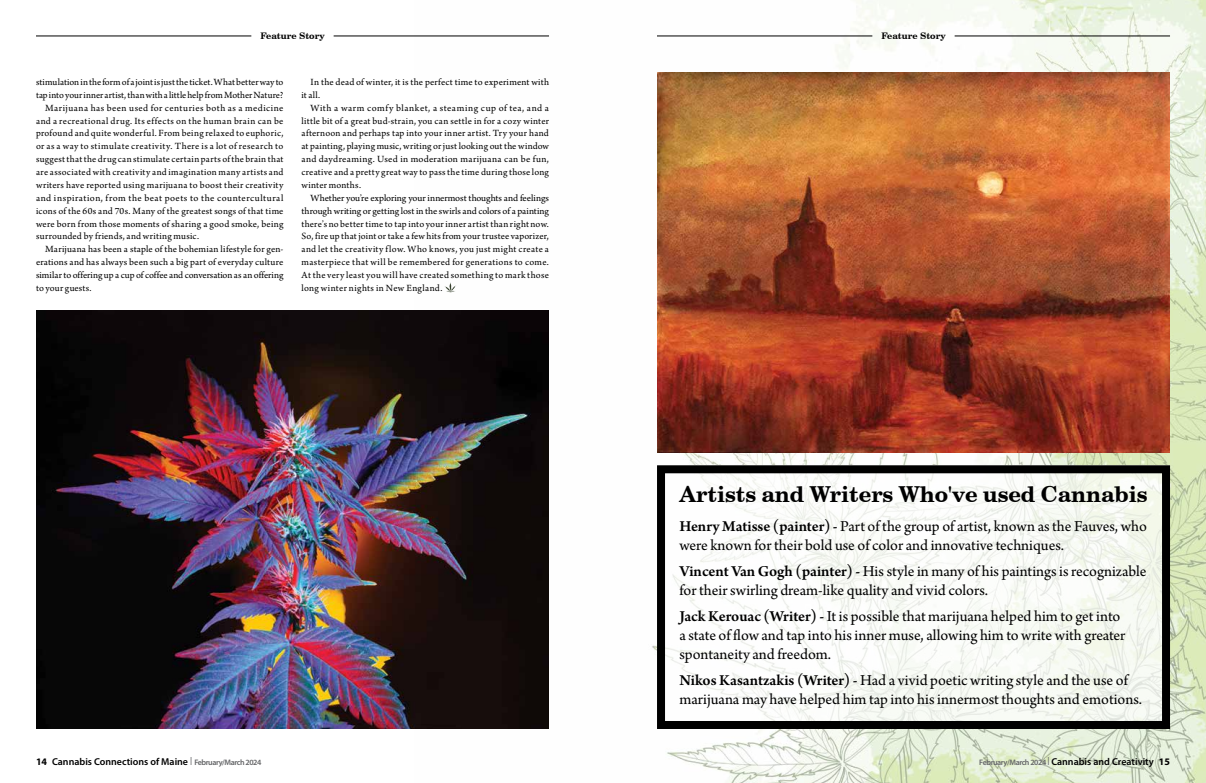
<style>
.page{position:relative;width:1206px;height:783px;background:#fff}
.page>*{position:absolute;margin:0;border:0;box-sizing:border-box;transform-origin:0 0}
.t1{font:700 22px "Century Schoolbook BT";color:#000}
.t2{font:16px/19px "Arno Pro";color:#000}
.t3{font:10px/12.9px "Arno Pro";letter-spacing:.025em;color:#000;text-align:justify}
.t4{font:10px "Arno Pro";letter-spacing:.045em;color:#000}
.t5{font:600 10px "Myriad Pro";color:#000}
.t6{font:10px "Arno Pro";color:#000}
.t7{font:10px "Arno Pro";letter-spacing:.005em;color:#000}
.t8{font:10px "Arno Pro";letter-spacing:-.005em;color:#000}
.t9{font:700 9px "Century Schoolbook BT";color:#000}
.s1{font-weight:700}
.s2{font-size:8px;color:#636466}
.s3{font-weight:600}
</style>
<div class="page">
<img style="left:414px;top:0;width:792px;height:783px">
<hr style="left:334px;top:35px;width:215px;height:1px;background:#000">
<hr style="left:36px;top:35px;width:215px;height:1px;background:#000">
<hr style="left:955px;top:35px;width:215px;height:1px;background:#000">
<hr style="left:657px;top:35px;width:215px;height:1px;background:#000">
<svg style="left:444px;top:282px;width:6px;height:9px"></svg>
<img style="left:36px;top:310px;width:513px;height:419px">
<img style="left:657px;top:72px;width:513px;height:381px">
<div style="left:657px;top:465px;width:513px;height:264px;background:#fff"></div>
<div style="left:657px;top:465px;width:513px;height:264px;border:8px solid #000"></div>
<p class="t9" style="left:260px;top:30px;width:66px">Feature Story</p>
<p class="t6" style="left:36px;top:76px;width:249px">stimulation in the form of a joint is just the ticket. What better way to</p>
<p class="t7" style="left:36px;top:89px;width:249px">tap into your inner artist, than with a little help from Mother Nature?</p>
<p class="t4" style="left:45px;top:102px;width:240px">Marijuana has been used for centuries both as a medicine</p>
<p class="t4" style="left:36px;top:115px;width:249px">and a recreational drug. Its effects on the human brain can be</p>
<p class="t3" style="left:36px;top:127px;width:249px">profound and quite wonderful. From being relaxed to euphoric,</p>
<p class="t3" style="left:36px;top:140px;width:249px">or as a way to stimulate creativity. There is a lot of research to</p>
<p class="t3" style="left:36px;top:153px;width:249px">suggest that the drug can stimulate certain parts of the brain that</p>
<p class="t3" style="left:36px;top:166px;width:249px">are associated with creativity and imagination many artists and</p>
<p class="t3" style="left:36px;top:179px;width:249px">writers have reported using marijuana to boost their creativity</p>
<p class="t4" style="left:36px;top:192px;width:249px">and inspiration, from the beat poets to the countercultural</p>
<p class="t3" style="left:36px;top:205px;width:249px">icons of the 60s and 70s. Many of the greatest songs of that time</p>
<p class="t3" style="left:36px;top:218px;width:249px">were born from those moments of sharing a good smoke, being</p>
<p class="t3" style="left:36px;top:231px;width:165px">surrounded by friends, and writing music.</p>
<p class="t3" style="left:45px;top:243px;width:240px">Marijuana has been a staple of the bohemian lifestyle for gen-</p>
<p class="t3" style="left:36px;top:256px;width:249px">erations and has always been such a big part of everyday culture</p>
<p class="t8" style="left:36px;top:269px;width:249px">similar to offering up a cup of coffee and conversation as an offering</p>
<p class="t3" style="left:36px;top:282px;width:57px">to your guests.</p>
<p class="t3" style="left:302px;top:76px;width:249px;text-indent:9px">In the dead of winter, it is the perfect time to experiment with it all.</p>
<p class="t3" style="left:302px;top:102px;width:249px;text-indent:9px">With a warm comfy blanket, a steaming cup of tea, and a little bit of a great bud-strain, you can settle in for a cozy winter afternoon and perhaps tap into your inner artist. Try your hand at painting, playing music, writing or just looking out the window and daydreaming. Used in moderation marijuana can be fun, creative and a pretty great way to pass the time during those long winter months.</p>
<p class="t3" style="left:302px;top:192px;width:249px;text-indent:9px">Whether you’re exploring your innermost thoughts and feelings through writing or getting lost in the swirls and colors of a painting there’s no better time to tap into your inner artist than right now.<br>So, fire up that joint or take a few hits from your trustee vaporizer, and let the creativity flow. Who knows, you just might create a masterpiece that will be remembered for generations to come.<br>At the very least you will have created something to mark those long winter nights in New England.</p>
<p class="t5" style="left:36px;top:755px;width:227px"><span class="s1">14</span> Cannabis Connections of Maine <sup>|</sup> <span class="s2">February/March 2024</span></p>
<p class="t9" style="left:881px;top:30px;width:66px">Feature Story</p>
<h1 class="t1" style="left:679px;top:480px;width:470px">Artists and Writers Who've used Cannabis</h1>
<h2 class="t2" style="left:679px;top:517px;width:469px"><span class="s3">Henry Matisse (painter) -</span> Part of the group of artist, known as the Fauves, who were known for their bold use of color and innovative techniques.</h2>
<h2 class="t2" style="left:679px;top:562px;width:469px"><span class="s3">Vincent Van Gogh (painter) -</span> His style in many of his paintings is recognizable for their swirling dream-like quality and vivid colors.</h2>
<h2 class="t2" style="left:679px;top:607px;width:448px"><span class="s3">Jack Kerouac (Writer) -</span> It is possible that marijuana helped him to get into a state of flow and tap into his inner muse, allowing him to write with greater spontaneity and freedom.</h2>
<h2 class="t2" style="left:679px;top:671px;width:464px"><span class="s3">Nikos Kasantzakis (Writer) -</span> Had a vivid poetic writing style and the use of marijuana may have helped him tap into his innermost thoughts and emotions.</h2>
<p class="t5" style="left:979px;top:755px;width:192px"><span class="s2">February/March 2024 </span><sup>|</sup> Cannabis and Creativity <span class="s1">15</span></p>
</div>
